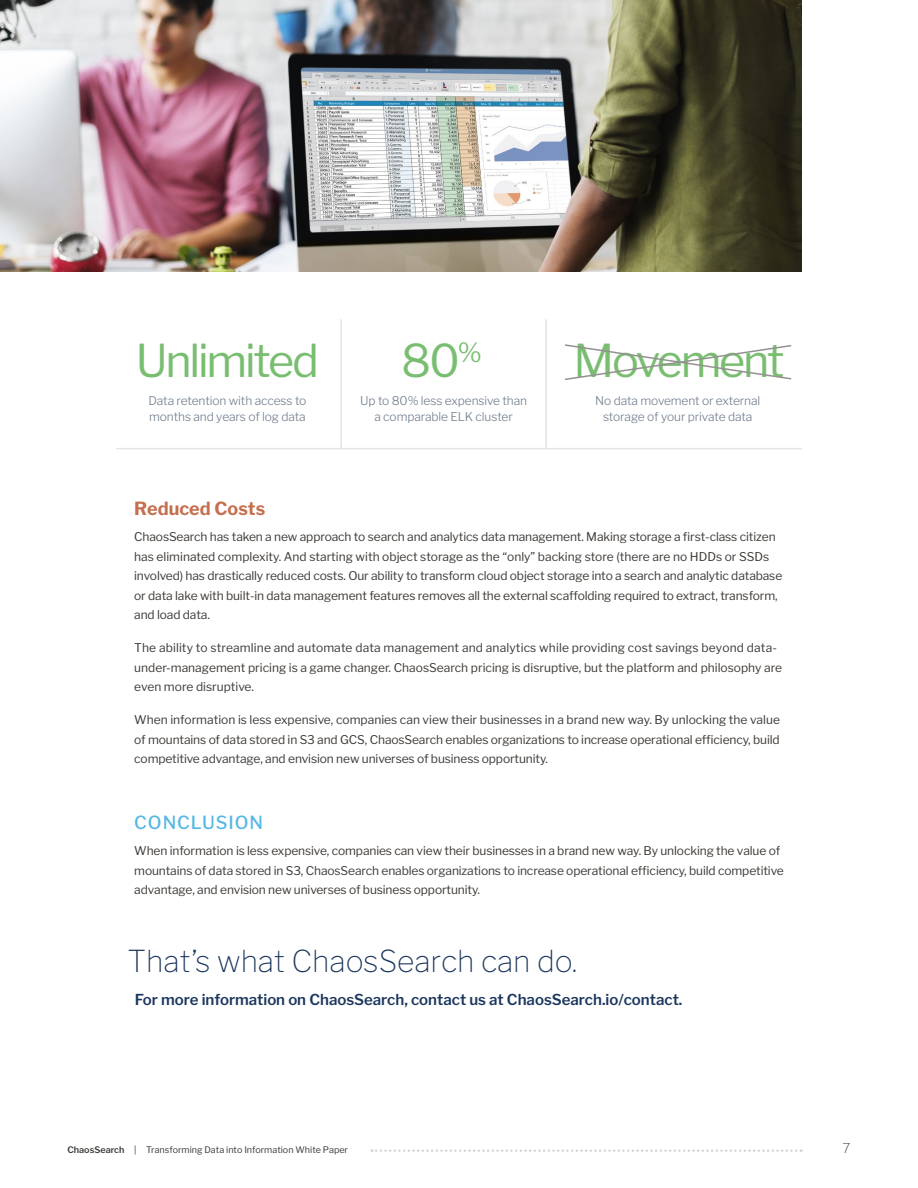
<style>
.page{position:relative;width:918px;height:1188px;background:#fff}
.page>*{position:absolute;margin:0;border:0;box-sizing:border-box;transform-origin:0 0}
.t1{font:45px "Libre Franklin";letter-spacing:-.05em;color:#79be70}
.t2{font:100 30px "Libre Franklin";color:#1b365d}
.t3{font:700 18px "Libre Franklin";color:#c66e4e}
.t4{font:500 18px "Libre Franklin";letter-spacing:.05em;color:#56b7e6}
.t5{font:600 15px "Libre Franklin";color:#1b365d}
.t6{font:100 13.5px "Libre Franklin";color:#3d3935}
.t7{font:12px/19.5px "Libre Franklin";letter-spacing:-.01em;color:#3d3935}
.t8{font:300 12px/16.5px "Libre Franklin";letter-spacing:-.01em;color:#6e7b8c;text-align:center}
.t9{font:9px "Libre Franklin";color:#3d3935}
.s1{font-weight:600}
</style>
<div class="page">
<hr style="left:116px;top:448px;width:686px;height:1px;background:#e2e4e8">
<hr style="left:545px;top:319px;width:2px;height:130px;background:#e2e4e8">
<hr style="left:340px;top:319px;width:2px;height:130px;background:#e2e4e8">
<img style="left:0;top:0;width:802px;height:272px">
<svg style="left:565px;top:344px;width:227px;height:36px"></svg>
<svg style="left:372px;top:1150px;width:430px;height:2px"></svg>
<h1 class="t1" style="left:136px;top:333px;width:185px">Unlimited</h1>
<p class="t8" style="left:148px;top:392px;width:160px;text-align:left">Data retention with access to months and years of log data</p>
<h1 class="t1" style="left:401px;top:333px;width:82px">80<sup>%</sup></h1>
<p class="t8" style="left:360px;top:392px;width:168px">Up to 80% less expensive than a comparable ELK cluster</p>
<h1 class="t1" style="left:574px;top:334px;width:212px">Movement</h1>
<p class="t8" style="left:595px;top:392px;width:166px">No data movement or external storage of your private data</p>
<h3 class="t3" style="left:134px;top:498px;width:132px">Reduced Costs</h3>
<p class="t7" style="left:134px;top:527px;width:650px">ChaosSearch has taken a new approach to search and analytics data management. Making storage a first-class citizen has eliminated complexity. And starting with object storage as the “only” backing store (there are no HDDs or SSDs involved) has drastically reduced costs. Our ability to transform cloud object storage into a search and analytic database or data lake with built-in data management features removes all the external scaffolding required to extract, transform, and load data.</p>
<p class="t7" style="left:134px;top:638px;width:649px">The ability to streamline and automate data management and analytics while providing cost savings beyond data&shy;under-management pricing is a game changer. ChaosSearch pricing is disruptive, but the platform and philosophy are even more disruptive.</p>
<p class="t7" style="left:134px;top:710px;width:647px;text-align:justify">When information is less expensive, companies can view their businesses in a brand new way. By unlocking the value of mountains of data stored in S3 and GCS, ChaosSearch enables organizations to increase operational efficiency, build competitive advantage, and envision new universes of business opportunity.</p>
<h3 class="t4" style="left:134px;top:812px;width:130px">CONCLUSION</h3>
<p class="t7" style="left:134px;top:841px;width:651px">When information is less expensive, companies can view their businesses in a brand new way. By unlocking the value of mountains of data stored in S3, ChaosSearch enables organizations to increase operational efficiency, build competitive advantage, and envision new universes of business opportunity.</p>
<h2 class="t2" style="left:128px;top:943px;width:451px">That’s what ChaosSearch can do.</h2>
<p class="t5" style="left:135px;top:990px;width:549px">For more information on ChaosSearch, contact us at ChaosSearch.io/contact.</p>
<p class="t9" style="left:68px;top:1144px;width:282px"><span class="s1">ChaosSearch</span> | Transforming Data into Information White Paper</p>
<p class="t6" style="left:843px;top:1140px;width:9px">7</p>
</div>
